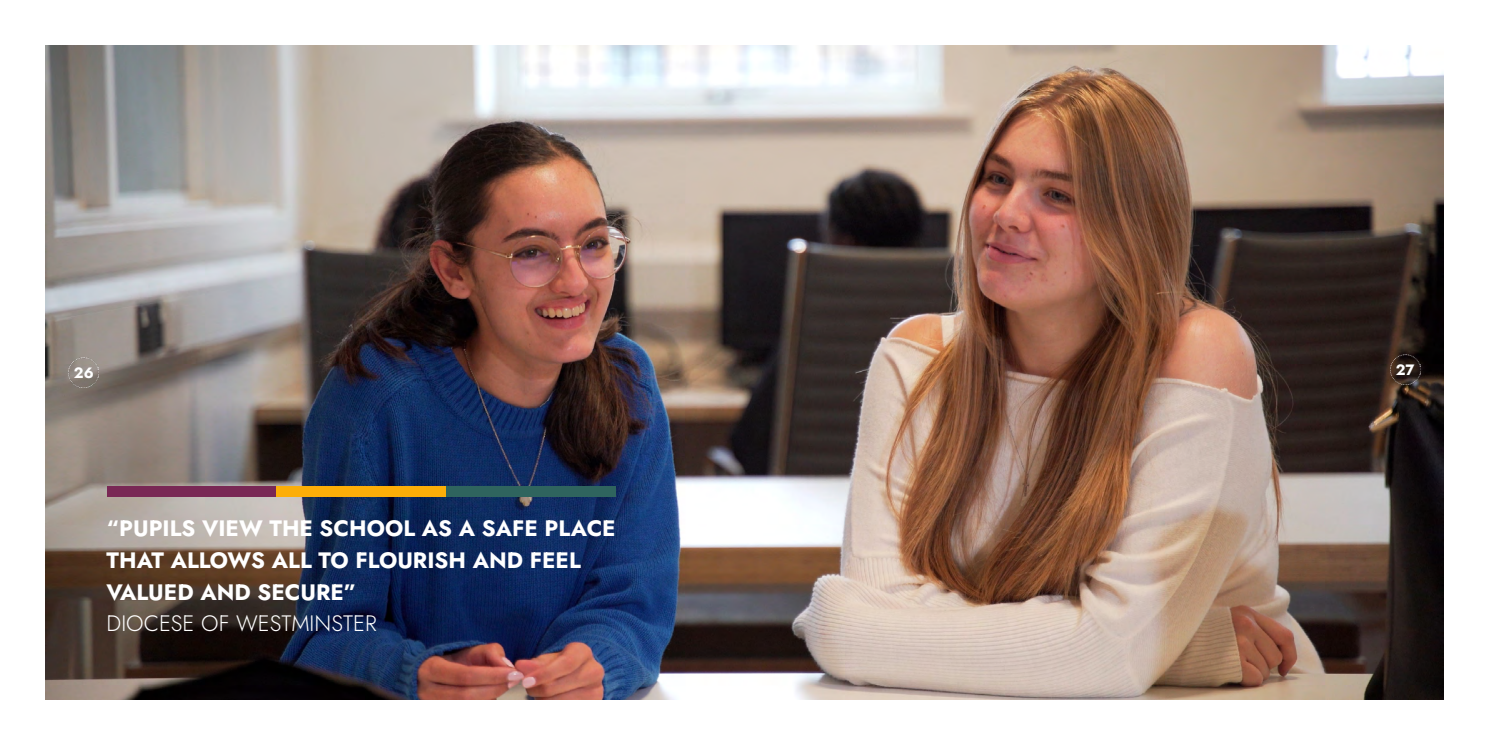
<style>
.page{position:relative;width:1489px;height:745px;background:#fff}
.page>*{position:absolute;margin:0;border:0;box-sizing:border-box;transform-origin:0 0}
.t1{font:700 22.25px/31.6px "Jost";color:#fff}
.t2{font:300 22.25px "Jost";color:#fff}
.t3{font:700 15px "Jost";color:#fff}
</style>
<div class="page">
<img style="left:45px;top:45px;width:1398px;height:654px">
<div style="left:107px;top:486px;width:169px;height:10px;background:#792855"></div>
<div style="left:276px;top:486px;width:170px;height:10px;background:#fcae08"></div>
<div style="left:446px;top:486px;width:170px;height:10px;background:#2f645e"></div>
<img style="left:1389px;top:354px;width:30px;height:30px">
<img style="left:69px;top:357px;width:30px;height:30px">
<p class="t3" style="left:74px;top:362px;width:21px">26</p>
<p class="t3" style="left:1395px;top:359px;width:20px">27</p>
<p class="t1" style="left:107px;top:512px;width:510px">“PUPILS VIEW THE SCHOOL AS A SAFE PLACE<br>THAT ALLOWS ALL TO FLOURISH AND FEEL<br>VALUED AND SECURE”</p>
<p class="t2" style="left:107px;top:607px;width:271px">DIOCESE OF WESTMINSTER</p>
</div>
